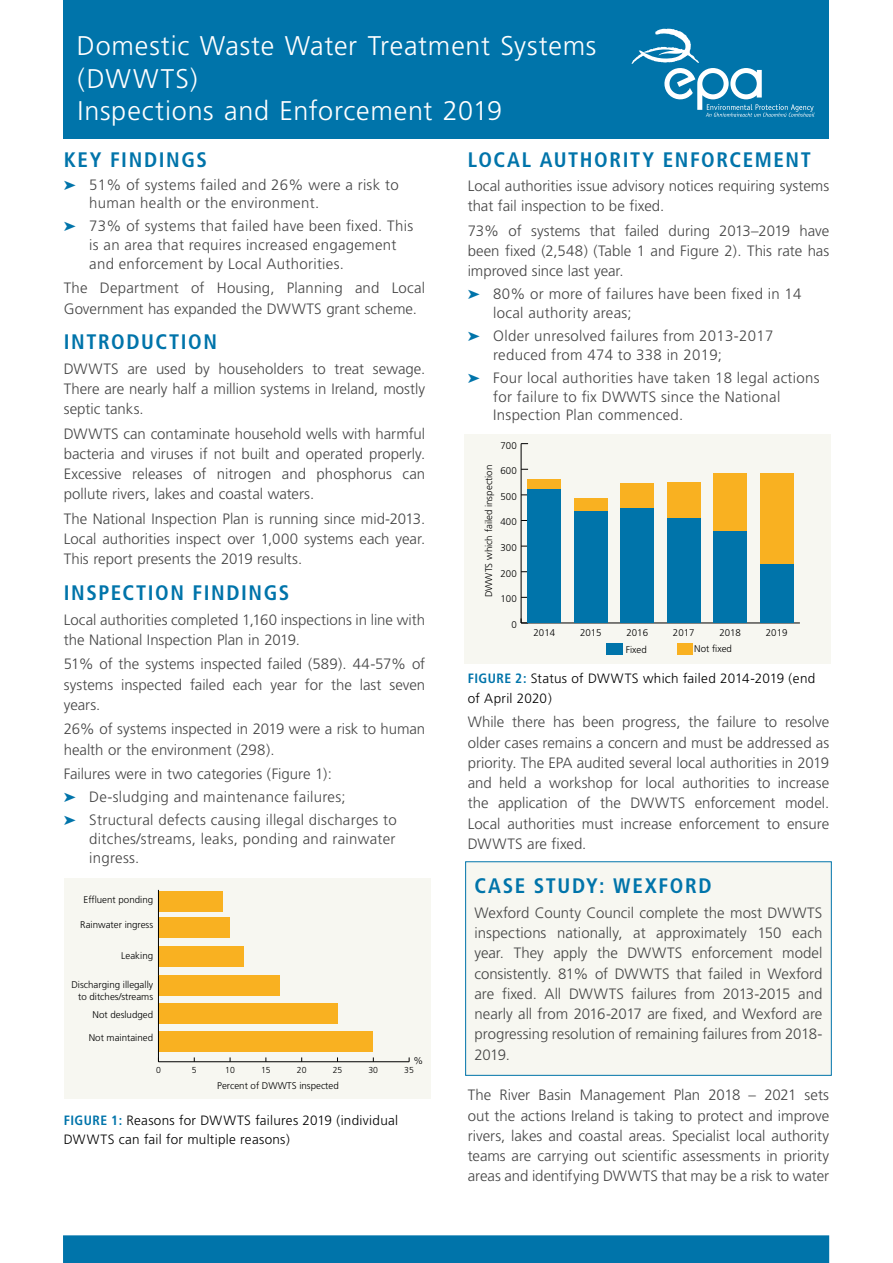
<style>
.page{position:relative;width:893px;height:1263px;background:#fff}
.page>*{position:absolute;margin:0;border:0;box-sizing:border-box;transform-origin:0 0}
.t1{font:300 27px/32.4px "Frutiger";letter-spacing:.03em;color:#fff}
.t2{font:700 condensed 21px "Frutiger";letter-spacing:.075em;color:#0074aa}
.t3{font:300 15px/20.2px "Frutiger";letter-spacing:.005em;color:#464646}
.t4{font:300 13.5px/19.5px "Frutiger";letter-spacing:.02em;color:#000}
.t5{font:300 9.75px/11.7px "Frutiger";color:#000;text-align:right}
.t6{font:300 8.7px "Frutiger";color:#000}
.s1{color:#0074aa}
.s2{font-weight:700;font-stretch:condensed;color:#0074aa}
</style>
<div class="page">
<div style="left:64px;top:0;width:765px;height:138px;background:#0074aa"></div>
<div style="left:64px;top:878px;width:366px;height:221px;background:#f7f7f1"></div>
<div style="left:158px;top:1031px;width:215px;height:20px;background:#f9b121"></div>
<div style="left:158px;top:1003px;width:179px;height:20px;background:#f9b121"></div>
<div style="left:158px;top:975px;width:122px;height:20px;background:#f9b121"></div>
<div style="left:158px;top:946px;width:86px;height:21px;background:#f9b121"></div>
<div style="left:158px;top:917px;width:72px;height:21px;background:#f9b121"></div>
<div style="left:158px;top:891px;width:65px;height:21px;background:#f9b121"></div>
<hr style="left:158px;top:1061px;width:251px;height:1px;background:#000">
<hr style="left:158px;top:890px;width:1px;height:172px;background:#000">
<div style="left:465px;top:434px;width:366px;height:229px;background:#f7f7f1"></div>
<hr style="left:521px;top:623px;width:279px;height:1px;background:#000">
<hr style="left:521px;top:444px;width:1px;height:179px;background:#000">
<svg style="left:521px;top:618px;width:7px;height:6px"></svg>
<div style="left:677px;top:643px;width:15px;height:11px;background:#f9b121"></div>
<div style="left:528px;top:479px;width:33px;height:10px;background:#f9b121"></div>
<div style="left:574px;top:498px;width:33px;height:13px;background:#f9b121"></div>
<div style="left:620px;top:483px;width:34px;height:25px;background:#f9b121"></div>
<div style="left:667px;top:482px;width:33px;height:36px;background:#f9b121"></div>
<div style="left:713px;top:473px;width:34px;height:59px;background:#f9b121"></div>
<div style="left:760px;top:473px;width:33px;height:91px;background:#f9b121"></div>
<div style="left:606px;top:643px;width:16px;height:11px;background:#0074aa"></div>
<div style="left:528px;top:489px;width:33px;height:134px;background:#0074aa"></div>
<div style="left:574px;top:511px;width:33px;height:112px;background:#0074aa"></div>
<div style="left:620px;top:508px;width:34px;height:115px;background:#0074aa"></div>
<div style="left:667px;top:518px;width:33px;height:105px;background:#0074aa"></div>
<div style="left:713px;top:532px;width:34px;height:91px;background:#0074aa"></div>
<div style="left:760px;top:564px;width:33px;height:59px;background:#0074aa"></div>
<div style="left:466px;top:862px;width:365px;height:213px;background:#f7f7f1"></div>
<div style="left:465px;top:861px;width:367px;height:215px;border:1px solid #0074aa"></div>
<svg style="left:632px;top:28px;width:182px;height:89px"></svg>
<div style="left:63px;top:1235px;width:766px;height:28px;background:#0074aa"></div>
<h1 class="t1" style="left:77px;top:30px;width:521px">Domestic Waste Water Treatment Systems (DWWTS)<br>Inspections and Enforcement 2019</h1>
<h2 class="t2" style="left:64px;top:147px;width:145px">KEY FINDINGS</h2>
<p class="t3" style="left:89px;top:175px;width:311px;line-height:18.8px;text-indent:-26px"><span class="s1">➤</span> 51% of systems failed and 26% were a risk to human health or the environment.</p>
<p class="t3" style="left:89px;top:217px;width:325px;line-height:18.8px;text-indent:-26px"><span class="s1">➤</span> 73% of systems that failed have been fixed. This is an area that requires increased engagement and enforcement by Local Authorities.</p>
<p class="t3" style="left:64px;top:278px;width:363px">The Department of Housing, Planning and Local<br>Government has expanded the DWWTS grant scheme.</p>
<h2 class="t2" style="left:64px;top:329px;width:155px">INTRODUCTION</h2>
<p class="t3" style="left:64px;top:359px;width:363px;text-align:justify">DWWTS are used by householders to treat sewage.<br>There are nearly half a million systems in Ireland, mostly septic tanks.</p>
<p class="t3" style="left:64px;top:424px;width:363px;text-align:justify">DWWTS can contaminate household wells with harmful bacteria and viruses if not built and operated properly.<br>Excessive releases of nitrogen and phosphorus can pollute rivers, lakes and coastal waters.</p>
<p class="t3" style="left:64px;top:509px;width:363px;text-align:justify">The National Inspection Plan is running since mid-2013.<br>Local authorities inspect over 1,000 systems each year.<br>This report presents the 2019 results.</p>
<h2 class="t2" style="left:64px;top:580px;width:227px">INSPECTION FINDINGS</h2>
<p class="t3" style="left:64px;top:609px;width:363px">Local authorities completed 1,160 inspections in line with the National Inspection Plan in 2019.</p>
<p class="t3" style="left:64px;top:654px;width:363px;text-align:justify">51% of the systems inspected failed (589). 44-57% of systems inspected failed each year for the last seven years.</p>
<p class="t3" style="left:64px;top:719px;width:363px">26% of systems inspected in 2019 were a risk to human health or the environment (298).</p>
<p class="t3" style="left:64px;top:762px;width:334px;line-height:23px">Failures were in two categories (Figure 1):<br><span class="s1">➤</span> De-sludging and maintenance failures;<br><span class="s1">➤</span> Structural defects causing illegal discharges to</p>
<p class="t3" style="left:89px;top:829px;width:308px;line-height:18.8px">ditches/streams, leaks, ponding and rainwater ingress.</p>
<p class="t5" style="left:84px;top:894px;width:71px">Effluent ponding</p>
<p class="t5" style="left:80px;top:919px;width:74px">Rainwater ingress</p>
<p class="t5" style="left:121px;top:950px;width:33px">Leaking</p>
<p class="t5" style="left:71px;top:979px;width:83px">Discharging illegally to ditches/streams</p>
<p class="t5" style="left:93px;top:1008px;width:62px">Not desludged</p>
<p class="t5" style="left:89px;top:1032px;width:66px">Not maintained</p>
<p class="t5" style="left:413px;top:1055px;width:11px">%</p>
<p class="t6" style="left:156px;top:1065px;width:6px">0</p>
<p class="t6" style="left:192px;top:1065px;width:6px">5</p>
<p class="t6" style="left:225px;top:1065px;width:11px">10</p>
<p class="t6" style="left:261px;top:1065px;width:11px">15</p>
<p class="t6" style="left:297px;top:1065px;width:11px">20</p>
<p class="t6" style="left:333px;top:1065px;width:11px">25</p>
<p class="t6" style="left:368px;top:1065px;width:11px">30</p>
<p class="t6" style="left:404px;top:1065px;width:11px">35</p>
<p class="t5" style="left:217px;top:1080px;width:123px">Percent of DWWTS inspected</p>
<p class="t4" style="left:64px;top:1110px;width:336px"><span class="s2">FIGURE 1:</span> Reasons for DWWTS failures 2019 (individual<br>DWWTS can fail for multiple reasons)</p>
<h2 class="t2" style="left:468px;top:147px;width:345px">LOCAL AUTHORITY ENFORCEMENT</h2>
<p class="t3" style="left:468px;top:176px;width:363px">Local authorities issue advisory notices requiring systems that fail inspection to be fixed.</p>
<p class="t3" style="left:468px;top:221px;width:363px;text-align:justify">73% of systems that failed during 2013–2019 have been fixed (2,548) (Table 1 and Figure 2). This rate has improved since last year.</p>
<p class="t3" style="left:493px;top:285px;width:310px;line-height:18.8px;text-indent:-26px"><span class="s1">➤</span> 80% or more of failures have been fixed in 14 local authority areas;</p>
<p class="t3" style="left:493px;top:327px;width:282px;line-height:18.8px;text-indent:-26px"><span class="s1">➤</span> Older unresolved failures from 2013-2017 reduced from 474 to 338 in 2019;</p>
<p class="t3" style="left:493px;top:369px;width:328px;line-height:18.8px;text-indent:-26px"><span class="s1">➤</span> Four local authorities have taken 18 legal actions for failure to fix DWWTS since the National<br>Inspection Plan commenced.</p>
<p class="t5" style="left:500px;top:439px;width:18px">700</p>
<p class="t5" style="left:483px;top:597px;width:134px;rotate:-90deg">DWWTS which failed inspection</p>
<p class="t5" style="left:500px;top:465px;width:18px">600</p>
<p class="t5" style="left:500px;top:491px;width:18px">500</p>
<p class="t5" style="left:500px;top:516px;width:18px">400</p>
<p class="t5" style="left:500px;top:542px;width:18px">300</p>
<p class="t5" style="left:500px;top:567px;width:18px">200</p>
<p class="t5" style="left:500px;top:593px;width:18px">100</p>
<p class="t5" style="left:511px;top:619px;width:7px">0</p>
<p class="t5" style="left:533px;top:626px;width:23px">2014</p>
<p class="t5" style="left:580px;top:626px;width:23px">2015</p>
<p class="t5" style="left:626px;top:626px;width:23px">2016</p>
<p class="t5" style="left:673px;top:626px;width:23px">2017</p>
<p class="t5" style="left:719px;top:626px;width:23px">2018</p>
<p class="t5" style="left:766px;top:626px;width:23px">2019</p>
<p class="t5" style="left:626px;top:644px;width:23px">Fixed</p>
<p class="t5" style="left:694px;top:643px;width:39px">Not fixed</p>
<p class="t4" style="left:468px;top:669px;width:349px"><span class="s2">FIGURE 2:</span> Status of DWWTS which failed 2014-2019 (end of April 2020)</p>
<p class="t3" style="left:468px;top:712px;width:363px;text-align:justify">While there has been progress, the failure to resolve older cases remains a concern and must be addressed as priority. The EPA audited several local authorities in 2019 and held a workshop for local authorities to increase the application of the DWWTS enforcement model.<br>Local authorities must increase enforcement to ensure DWWTS are fixed.</p>
<h2 class="t2" style="left:474px;top:873px;width:239px">CASE STUDY: WEXFORD</h2>
<p class="t3" style="left:474px;top:903px;width:349px;text-align:justify">Wexford County Council complete the most DWWTS inspections nationally, at approximately 150 each year. They apply the DWWTS enforcement model consistently. 81% of DWWTS that failed in Wexford are fixed. All DWWTS failures from 2013-2015 and nearly all from 2016-2017 are fixed, and Wexford are progressing resolution of remaining failures from 2018- 2019.</p>
<p class="t3" style="left:468px;top:1085px;width:363px;text-align:justify">The River Basin Management Plan 2018 – 2021 sets out the actions Ireland is taking to protect and improve rivers, lakes and coastal areas. Specialist local authority teams are carrying out scientific assessments in priority areas and identifying DWWTS that may be a risk to water</p>
</div>
